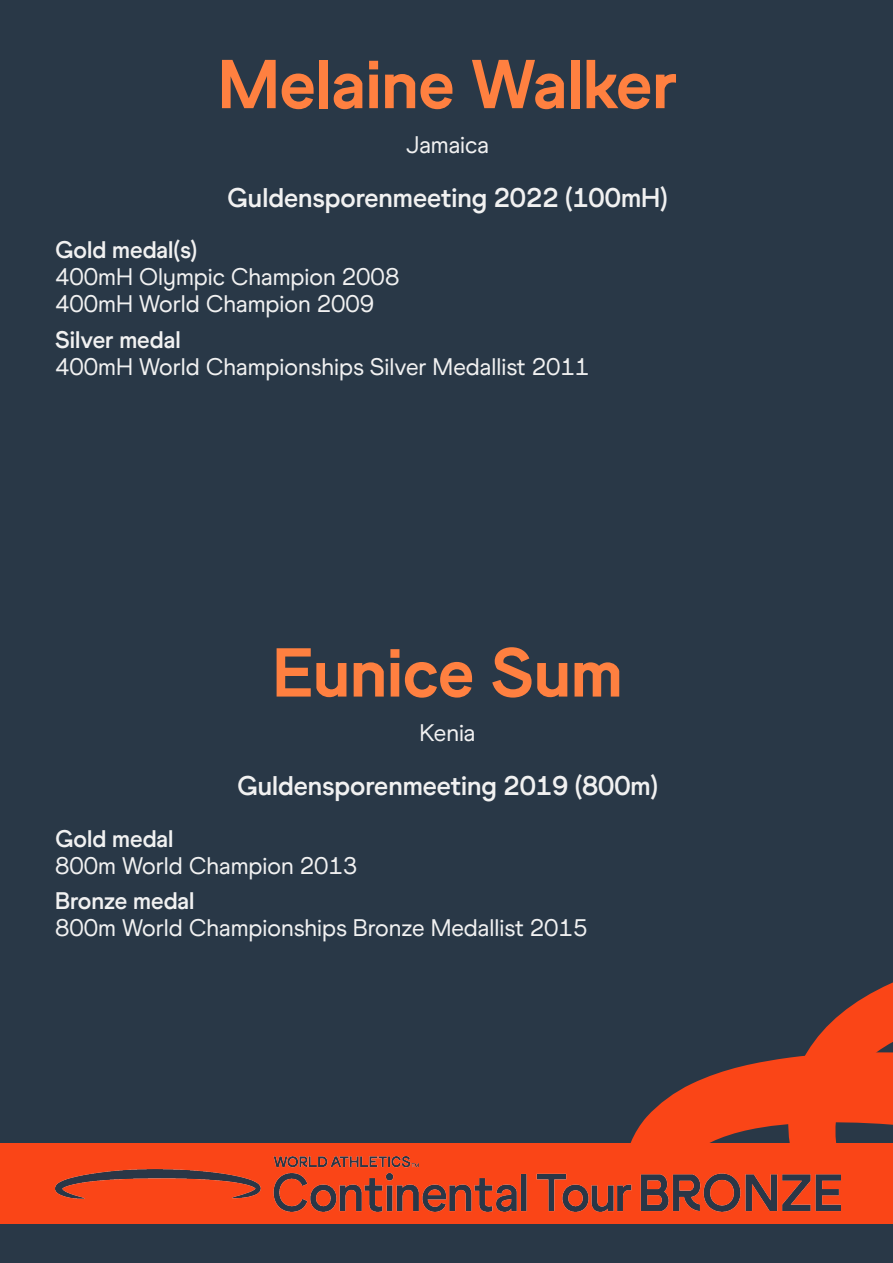
<style>
.page{position:relative;width:893px;height:1263px;background:#293847}
.page>*{position:absolute;margin:0;border:0;box-sizing:border-box;transform-origin:0 0}
.t1{font:69px "World Athletics Headline";color:#ff8040}
.t2{font:700 27px "World Athletics";color:#f1f1f1}
.t3{font:24px/27px "World Athletics";color:#f1f1f1}
.s1{font-weight:700}
</style>
<div class="page">
<div style="left:0;top:1144px;width:893px;height:80px;background:#fa4517"></div>
<img style="left:55px;top:1156px;width:785px;height:55px">
<svg style="left:622px;top:982px;width:271px;height:162px"></svg>
<p class="t1" style="left:218px;top:43px;width:461px">Melaine Walker</p>
<p class="t3" style="left:406px;top:131px;width:84px">Jamaica</p>
<p class="t2" style="left:227px;top:181px;width:442px">Guldensporenmeeting 2022 (100mH)</p>
<p class="t3" style="left:55px;top:237px;width:346px"><span class="s1">Gold medal(s)<br></span>400mH Olympic Champion 2008<br>400mH World Champion 2009</p>
<p class="t3" style="left:55px;top:326px;width:536px"><span class="s1">Silver medal<br></span>400mH World Championships Silver Medallist 2011</p>
<p class="t1" style="left:273px;top:631px;width:351px">Eunice Sum</p>
<p class="t3" style="left:420px;top:719px;width:57px">Kenia</p>
<p class="t2" style="left:237px;top:770px;width:423px">Guldensporenmeeting 2019 (800m)</p>
<p class="t3" style="left:55px;top:825px;width:304px"><span class="s1">Gold medal<br></span>800m World Champion 2013</p>
<p class="t3" style="left:55px;top:887px;width:534px"><span class="s1">Bronze medal<br></span>800m World Championships Bronze Medallist 2015</p>
</div>
